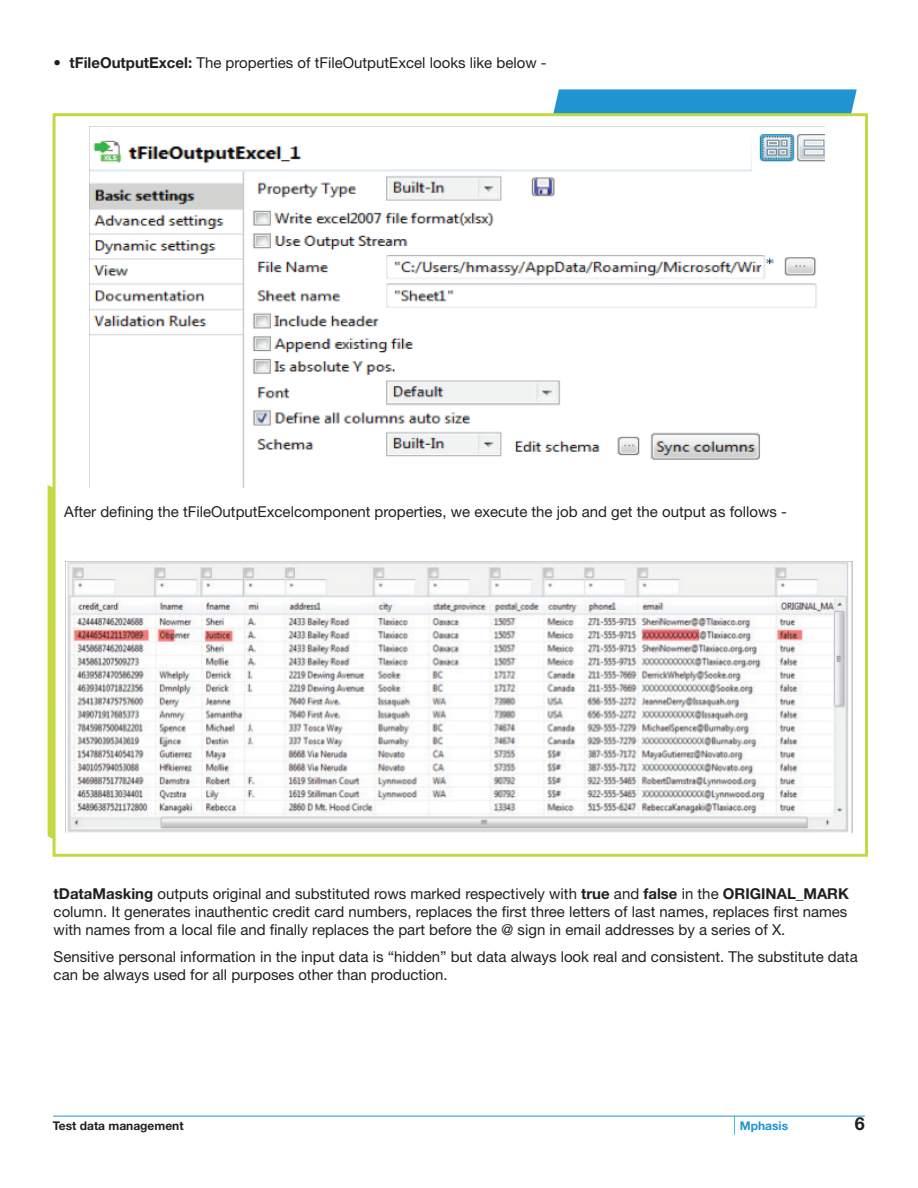
<style>
.page{position:relative;width:918px;height:1188px;background:#fff}
.page>*{position:absolute;margin:0;border:0;box-sizing:border-box;transform-origin:0 0}
.t1{font:700 18px "Helvetica Neue LT Std";color:#231f20}
.t2{font:15px/18px "Helvetica Neue LT Std";color:#231f20;text-align:justify}
.t3{font:700 12px "Helvetica Neue LT Std";color:#231f20}
.t4{font:700 12px "Helvetica Neue LT Std";color:#2094d1}
.s1{font-weight:700}
</style>
<div class="page">
<svg style="left:734px;top:1117px;width:1px;height:18px"></svg>
<hr style="left:53px;top:1116px;width:812px;height:1px;background:#2094d1">
<div style="left:553px;top:89px;width:304px;height:24px;background:#2094d1"></div>
<div style="left:48px;top:485px;width:5px;height:368px;background:#c4d941"></div>
<div style="left:53px;top:113px;width:815px;height:744px;background:#fff;border:3px solid #c4d941"></div>
<img style="left:89px;top:126px;width:736px;height:362px">
<img style="left:65px;top:561px;width:788px;height:272px">
<p class="t2" style="left:54px;top:54px;width:495px"><span class="s1">• tFileOutputExcel:</span> The properties of tFileOutputExcel looks like below -</p>
<p class="t2" style="left:64px;top:502px;width:724px">After defining the tFileOutputExcelcomponent properties, we execute the job and get the output as follows -</p>
<p class="t2" style="left:54px;top:885px;width:797px"><span class="s1">tDataMasking</span> outputs original and substituted rows marked respectively with <span class="s1">true</span> and <span class="s1">false</span> in the <span class="s1">ORIGINAL_MARK </span>column. It generates inauthentic credit card numbers, replaces the first three letters of last names, replaces first names with names from a local file and finally replaces the part before the @ sign in email addresses by a series of X.</p>
<p class="t2" style="left:54px;top:947px;width:806px">Sensitive personal information in the input data is “hidden” but data always look real and consistent. The substitute data can be always used for all purposes other than production.</p>
<p class="t3" style="left:53px;top:1118px;width:132px">Test data management</p>
<p class="t4" style="left:740px;top:1118px;width:50px">Mphasis</p>
<p class="t1" style="left:855px;top:1112px;width:12px">6</p>
</div>
